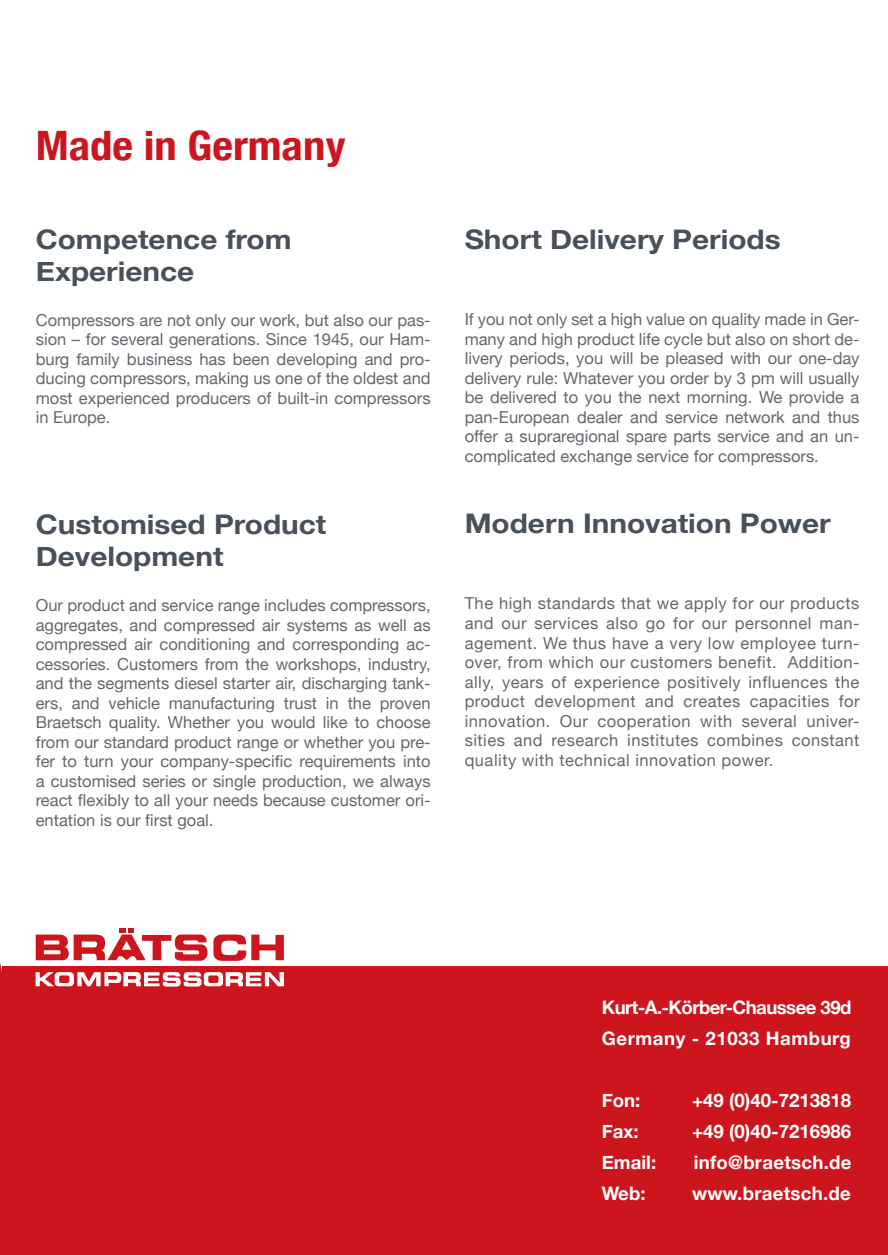
<style>
.page{position:relative;width:888px;height:1255px;background:#fff}
.page>*{position:absolute;margin:0;border:0;box-sizing:border-box;transform-origin:0 0}
.t1{font:700 condensed 40.5px "Helvetica Neue";color:#cd151d;scale:1.1 1}
.t2{font:700 27px/32.4px "Helvetica Neue";color:#485059;scale:1.1 1}
.t3{font:700 18.6px "Helvetica Neue";color:#fff}
.t4{font:700 18.6px/31px "Helvetica Neue";letter-spacing:-.03em;color:#fff}
.t5{font:16.5px/19.5px "Helvetica Neue";color:#63686f;text-align:justify}
</style>
<div class="page">
<div style="left:2px;top:967px;width:885px;height:288px;background:#cd151d"></div>
<svg style="left:22px;top:928px;width:281px;height:59px"></svg>
<svg style="left:0;top:963px;width:3px;height:292px"></svg>
<p class="t1" style="left:36px;top:121px;width:283px">Made in Germany</p>
<p class="t2" style="left:36px;top:222px;width:234px">Competence from<br>Experience</p>
<p class="t5" style="left:36px;top:310px;width:396px">Compressors are not only our work, but also our pas&shy;sion – for several generations. Since 1945, our Ham&shy;burg family business has been developing and pro&shy;ducing compressors, making us one of the oldest and most experienced producers of built-in compressors in Europe.</p>
<p class="t2" style="left:36px;top:507px;width:265px">Customised Product<br>Development</p>
<p class="t5" style="left:36px;top:595px;width:396px">Our product and service range includes compressors, aggregates, and compressed air systems as well as compressed air conditioning and corresponding ac&shy;cessories. Customers from the workshops, industry, and the segments diesel starter air, discharging tank&shy;ers, and vehicle manufacturing trust in the proven Braetsch quality. Whether you would like to choose from our standard product range or whether you pre&shy;fer to turn your company-specific requirements into a customised series or single production, we always react flexibly to all your needs because customer ori&shy;entation is our first goal.</p>
<p class="t2" style="left:464px;top:222px;width:289px">Short Delivery Periods</p>
<p class="t5" style="left:464px;top:309px;width:396px">If you not only set a high value on quality made in Ger&shy;many and high product life cycle but also on short de&shy;livery periods, you will be pleased with our one-day delivery rule: Whatever you order by 3 pm will usually be delivered to you the next morning. We provide a pan-European dealer and service network and thus offer a supraregional spare parts service and an un&shy;complicated exchange service for compressors.</p>
<p class="t2" style="left:464px;top:506px;width:334px">Modern Innovation Power</p>
<p class="t5" style="left:464px;top:594px;width:396px">The high standards that we apply for our products and our services also go for our personnel man&shy;agement. We thus have a very low employee turn&shy;over, from which our customers benefit. Addition&shy;ally, years of experience positively influences the product development and creates capacities for innovation. Our cooperation with several univer&shy;sities and research institutes combines constant quality with technical innovation power.</p>
<p class="t4" style="left:601px;top:992px;width:251px">Kurt-A.-Körber-Chaussee 39d<br>Germany - 21033 Hamburg</p>
<p class="t3" style="left:601px;top:1089px;width:40px">Fon:</p>
<p class="t3" style="left:691px;top:1089px;width:160px">+49 (0)40-7213818</p>
<p class="t3" style="left:601px;top:1120px;width:38px">Fax:</p>
<p class="t3" style="left:691px;top:1120px;width:160px">+49 (0)40-7216986</p>
<p class="t3" style="left:601px;top:1151px;width:56px">Email:</p>
<p class="t3" style="left:693px;top:1151px;width:159px">info@braetsch.de</p>
<p class="t3" style="left:601px;top:1182px;width:45px">Web:</p>
<p class="t3" style="left:691px;top:1182px;width:160px">www.braetsch.de</p>
</div>
